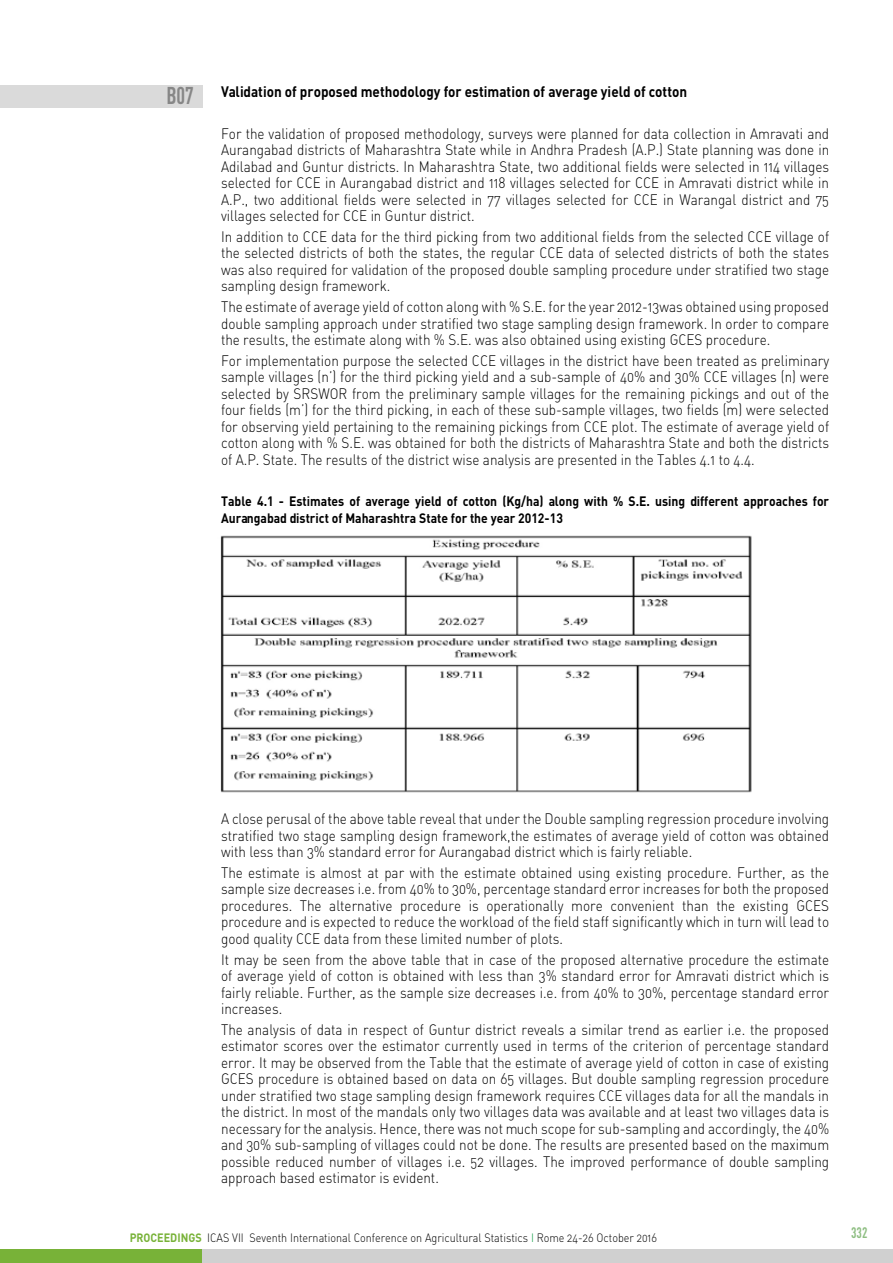
<style>
.page{position:relative;width:893px;height:1263px;background:#fff}
.page>*{position:absolute;margin:0;border:0;box-sizing:border-box;transform-origin:0 0}
.t1{font:15px/16.5px "DIN Light Alternate";color:#000;text-align:justify;scale:.9 1}
.t2{font:700 15px "DIN";color:#000;scale:.9 1}
.t3{font:700 15px "DIN Cond";color:#8ebe82;scale:.9 1}
.t4{font:700 13.5px/16.5px "DIN";color:#000;scale:.9 1}
.t5{font:12px "DIN Light Alternate";color:#000;scale:.9 1}
.s1{font-family:"DIN Cond";font-size:24px;color:#878787}
.s2{font-family:"DIN";font-weight:700;color:#78b238}
.s3{color:#00983a}
</style>
<div class="page">
<div style="left:0;top:85px;width:202px;height:22px;background:#dadada"></div>
<div style="left:0;top:1249px;width:202px;height:14px;background:#78b238"></div>
<div style="left:202px;top:1249px;width:691px;height:14px;background:#d0d0d0"></div>
<img style="left:220px;top:535px;width:532px;height:258px">
<p class="t2" style="left:166px;top:82px;width:580px"><span class="s1">B07</span> Validation of proposed methodology for estimation of average yield of cotton</p>
<p class="t1" style="left:221px;top:125px;width:677px">For the validation of proposed methodology, surveys were planned for data collection in Amravati and Aurangabad districts of Maharashtra State while in Andhra Pradesh (A.P.) State planning was done in Adilabad and Guntur districts. In Maharashtra State, two additional fields were selected in 114 villages selected for CCE in Aurangabad district and 118 villages selected for CCE in Amravati district while in A.P., two additional fields were selected in 77 villages selected for CCE in Warangal district and 75 villages selected for CCE in Guntur district.</p>
<p class="t1" style="left:221px;top:228px;width:677px">In addition to CCE data for the third picking from two additional fields from the selected CCE village of the selected districts of both the states, the regular CCE data of selected districts of both the states was also required for validation of the proposed double sampling procedure under stratified two stage sampling design framework.</p>
<p class="t1" style="left:221px;top:298px;width:677px">The estimate of average yield of cotton along with % S.E. for the year 2012-13was obtained using proposed double sampling approach under stratified two stage sampling design framework. In order to compare the results, the estimate along with % S.E. was also obtained using existing GCES procedure.</p>
<p class="t1" style="left:221px;top:352px;width:677px">For implementation purpose the selected CCE villages in the district have been treated as preliminary sample villages (n’) for the third picking yield and a sub-sample of 40% and 30% CCE villages (n) were selected by SRSWOR from the preliminary sample villages for the remaining pickings and out of the four fields (m’) for the third picking, in each of these sub-sample villages, two fields (m) were selected for observing yield pertaining to the remaining pickings from CCE plot. The estimate of average yield of cotton along with % S.E. was obtained for both the districts of Maharashtra State and both the districts of A.P. State. The results of the district wise analysis are presented in the Tables 4.1 to 4.4.</p>
<p class="t4" style="left:221px;top:493px;width:677px">Table 4.1 - Estimates of average yield of cotton (Kg/ha) along with % S.E. using different approaches for<br>Aurangabad district of Maharashtra State for the year 2012-13</p>
<p class="t1" style="left:221px;top:810px;width:677px">A close perusal of the above table reveal that under the Double sampling regression procedure involving stratified two stage sampling design framework,the estimates of average yield of cotton was obtained with less than 3% standard error for Aurangabad district which is fairly reliable.</p>
<p class="t1" style="left:221px;top:864px;width:677px">The estimate is almost at par with the estimate obtained using existing procedure. Further, as the sample size decreases i.e. from 40% to 30%, percentage standard error increases for both the proposed procedures. The alternative procedure is operationally more convenient than the existing GCES procedure and is expected to reduce the workload of the field staff significantly which in turn will lead to good quality CCE data from these limited number of plots.</p>
<p class="t1" style="left:221px;top:951px;width:677px">It may be seen from the above table that in case of the proposed alternative procedure the estimate of average yield of cotton is obtained with less than 3% standard error for Amravati district which is fairly reliable. Further, as the sample size decreases i.e. from 40% to 30%, percentage standard error increases.</p>
<p class="t1" style="left:221px;top:1021px;width:677px">The analysis of data in respect of Guntur district reveals a similar trend as earlier i.e. the proposed estimator scores over the estimator currently used in terms of the criterion of percentage standard error. It may be observed from the Table that the estimate of average yield of cotton in case of existing GCES procedure is obtained based on data on 65 villages. But double sampling regression procedure under stratified two stage sampling design framework requires CCE villages data for all the mandals in the district. In most of the mandals only two villages data was available and at least two villages data is necessary for the analysis. Hence, there was not much scope for sub-sampling and accordingly, the 40% and 30% sub-sampling of villages could not be done. The results are presented based on the maximum possible reduced number of villages i.e. 52 villages. The improved performance of double sampling approach based estimator is evident.</p>
<p class="t5" style="left:130px;top:1231px;width:587px"><span class="s2">PROCEEDINGS</span> ICAS VII Seventh International Conference on Agricultural Statistics <span class="s3">I</span> Rome 24-26 October 2016</p>
<p class="t3" style="left:851px;top:1224px;width:20px">332</p>
</div>
